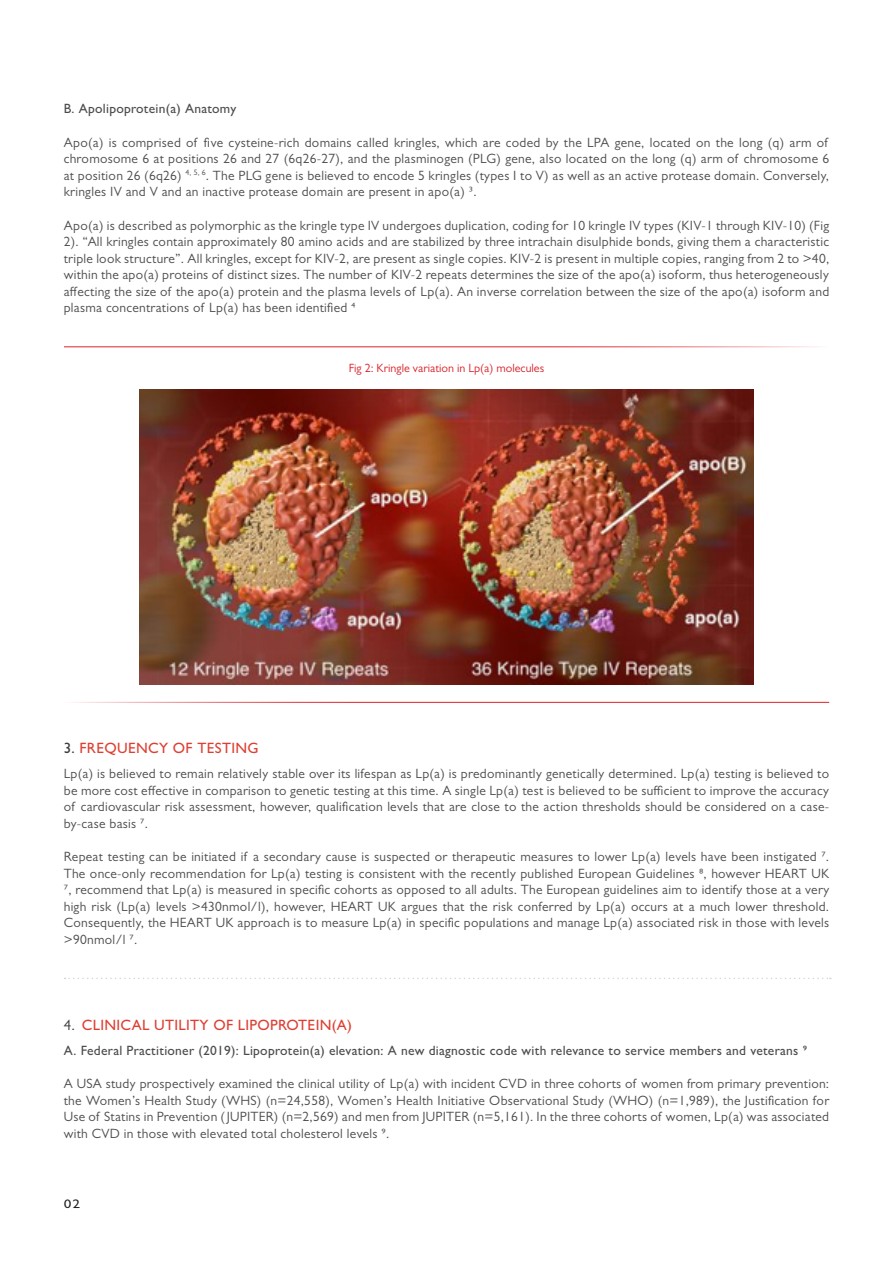
<style>
.page{position:relative;width:893px;height:1263px;background:#fff}
.page>*{position:absolute;margin:0;border:0;box-sizing:border-box;transform-origin:0 0}
.t1{font:24px "Gill Sans MT Pro";color:#231f20}
.Section_title_6_Colu{font:500 15px "Gill Sans MT Pro";letter-spacing:.02em;color:#dd3f32}
.Body_Copy{font:13.5px/16.5px "Gill Sans MT Pro";letter-spacing:.02em;color:#4b4c4d;text-align:justify}
.Body_Copy-2{font:500 13.5px "Gill Sans MT Pro";letter-spacing:.02em;color:#4b4c4d}
.Bullet_Points{font:12px "Gill Sans MT Pro";color:#da2128}
.s1{color:#3e3e3f}
.s2{font-weight:400;color:#3e3e3f}
</style>
<div class="page">
<hr style="left:64px;top:346px;width:765px;height:1px;background:#da2128">
<hr style="left:64px;top:702px;width:765px;height:1px;background:#da2128">
<img style="left:140px;top:389px;width:613px;height:296px">
<svg style="left:65px;top:978px;width:766px;height:1px"></svg>
<p class="Body_Copy-2" style="left:64px;top:101px;width:174px">B. Apolipoprotein(a) Anatomy</p>
<p class="Body_Copy" style="left:64px;top:134px;width:767px">Apo(a) is comprised of five cysteine-rich domains called kringles, which are coded by the LPA gene, located on the long (q) arm of chromosome 6 at positions 26 and 27 (6q26-27), and the plasminogen (PLG) gene, also located on the long (q) arm of chromosome 6 at position 26 (6q26) <sup>4,</sup> <sup>5,</sup> <sup>6</sup>. The PLG gene is believed to encode 5 kringles (types I to V) as well as an active protease domain. Conversely, kringles IV and V and an inactive protease domain are present in apo(a) 3.</p>
<p class="Body_Copy" style="left:64px;top:217px;width:767px">Apo(a) is described as polymorphic as the kringle type IV undergoes duplication, coding for 10 kringle IV types (KIV-1 through KIV-10) (Fig 2). “All kringles contain approximately 80 amino acids and are stabilized by three intrachain disulphide bonds, giving them a characteristic triple look structure”. All kringles, except for KIV-2, are present as single copies. KIV-2 is present in multiple copies, ranging from 2 to &gt;40, within the apo(a) proteins of distinct sizes. The number of KIV-2 repeats determines the size of the apo(a) isoform, thus heterogeneously affecting the size of the apo(a) protein and the plasma levels of Lp(a). An inverse correlation between the size of the apo(a) isoform and plasma concentrations of Lp(a) has been identified 4</p>
<p class="Bullet_Points" style="left:349px;top:361px;width:197px">Fig 2: Kringle variation in Lp(a) molecules</p>
<p class="Section_title_6_Colu" style="left:64px;top:739px;width:196px"><span class="s1">3.</span> FREQUENCY OF TESTING</p>
<p class="Body_Copy" style="left:64px;top:765px;width:767px">Lp(a) is believed to remain relatively stable over its lifespan as Lp(a) is predominantly genetically determined. Lp(a) testing is believed to be more cost effective in comparison to genetic testing at this time. A single Lp(a) test is believed to be sufficient to improve the accuracy of cardiovascular risk assessment, however, qualification levels that are close to the action thresholds should be considered on a case&shy;by-case basis 7.</p>
<p class="Body_Copy" style="left:64px;top:848px;width:767px">Repeat testing can be initiated if a secondary cause is suspected or therapeutic measures to lower Lp(a) levels have been instigated 7.<br>The once-only recommendation for Lp(a) testing is consistent with the recently published European Guidelines 8, however HEART UK 7, recommend that Lp(a) is measured in specific cohorts as opposed to all adults. The European guidelines aim to identify those at a very high risk (Lp(a) levels &gt;430nmol/l), however, HEART UK argues that the risk conferred by Lp(a) occurs at a much lower threshold.<br>Consequently, the HEART UK approach is to measure Lp(a) in specific populations and manage Lp(a) associated risk in those with levels &gt;90nmol/l 7.</p>
<p class="Section_title_6_Colu" style="left:64px;top:1015px;width:290px"><span class="s2">4.</span> CLINICAL UTILITY OF LIPOPROTEIN(A)</p>
<p class="Body_Copy-2" style="left:64px;top:1042px;width:745px">A. Federal Practitioner (2019): Lipoprotein(a) elevation: A new diagnostic code with relevance to service members and veterans 9</p>
<p class="Body_Copy" style="left:64px;top:1075px;width:767px">A USA study prospectively examined the clinical utility of Lp(a) with incident CVD in three cohorts of women from primary prevention: the Women’s Health Study (WHS) (n=24,558), Women’s Health Initiative Observational Study (WHO) (n=1,989), the Justification for Use of Statins in Prevention (JUPITER) (n=2,569) and men from JUPITER (n=5,161). In the three cohorts of women, Lp(a) was associated with CVD in those with elevated total cholesterol levels 9.</p>
<h1 class="t1" style="left:64px;top:1193px;width:18px">02</h1>
</div>
